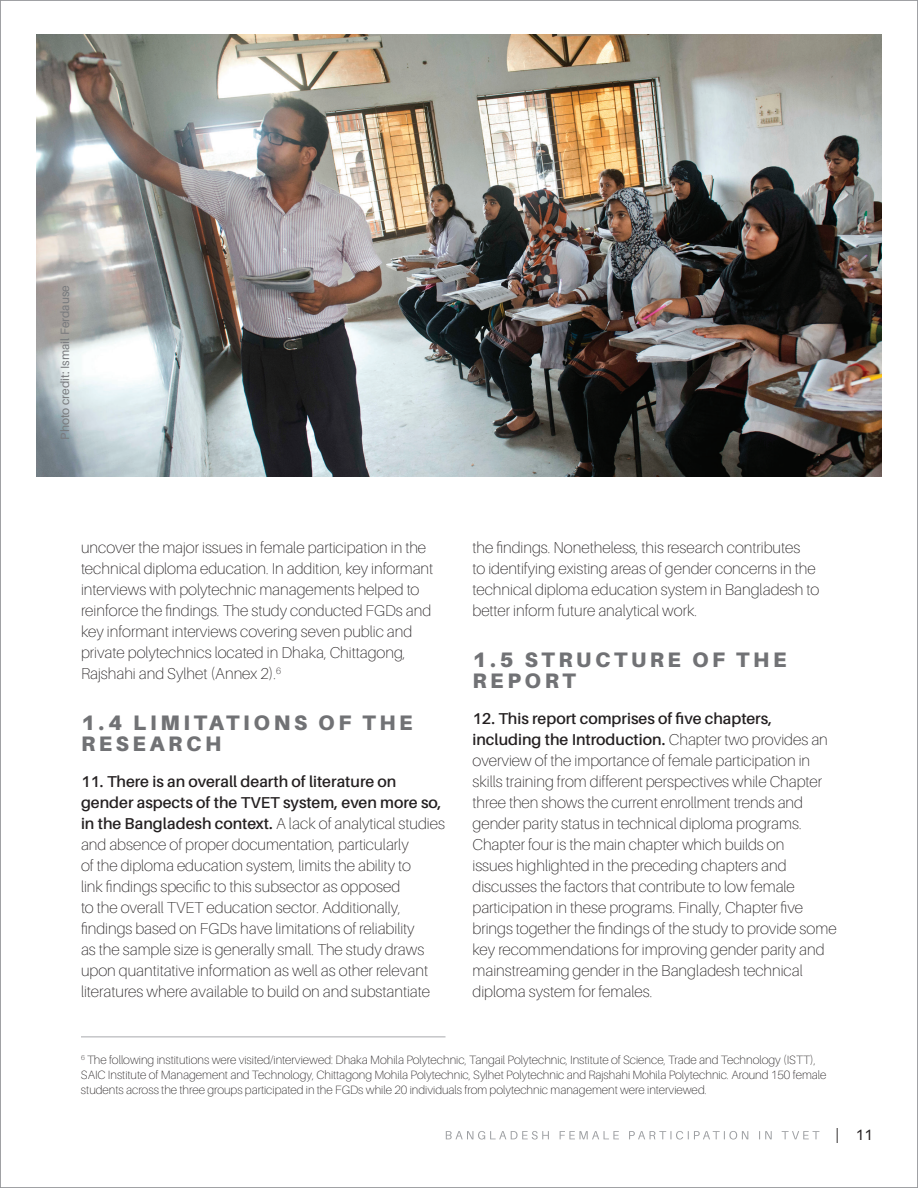
<style>
.page{position:relative;width:918px;height:1188px;background:#fff}
.page>*{position:absolute;margin:0;border:0;box-sizing:border-box;transform-origin:0 0}
.t1{font:900 21px/21px "Aileron";letter-spacing:.175em;color:#717275}
.t2{font:100 15.75px/21px "Aileron";color:#231f20}
.t3{font:15px "Aileron";color:#231f20}
.t4{font:100 12px/15px "Aileron";color:#231f20}
.t5{font:12px "Aileron";color:#787a7d}
.s1{font-weight:600}
</style>
<div class="page">
<svg style="left:446px;top:1131px;width:373px;height:9px"></svg>
<hr style="left:81px;top:1036px;width:365px;height:1px;background:#a8a9ad">
<img style="left:36px;top:34px;width:846px;height:443px">
<p class="t5" style="left:58px;top:440px;width:156px;rotate:-90deg">Photo credit: Ismail Ferdause</p>
<p class="t2" style="left:81px;top:537px;width:354px">uncover the major issues in female participation in the technical diploma education. In addition, key informant interviews with polytechnic managements helped to reinforce the findings. The study conducted FGDs and key informant interviews covering seven public and private polytechnics located in Dhaka, Chittagong, Rajshahi and Sylhet (Annex 2).<sup>6</sup></p>
<h1 class="t1" style="left:81px;top:712px;width:333px">1.4 LIMITATIONS OF THE<br>RESEARCH</h1>
<p class="t2" style="left:81px;top:771px;width:366px"><span class="s1">11. There is an overall dearth of literature on gender aspects of the TVET system, even more so, in the Bangladesh context.</span> A lack of analytical studies and absence of proper documentation, particularly<br>of the diploma education system, limits the ability to<br>link findings specific to this subsector as opposed<br>to the overall TVET education sector. Additionally, findings based on FGDs have limitations of reliability<br>as the sample size is generally small. The study draws upon quantitative information as well as other relevant literatures where available to build on and substantiate</p>
<p class="t2" style="left:472px;top:537px;width:348px">the findings. Nonetheless, this research contributes<br>to identifying existing areas of gender concerns in the technical diploma education system in Bangladesh to better inform future analytical work.</p>
<h1 class="t1" style="left:472px;top:649px;width:315px">1.5 STRUCTURE OF THE<br>REPORT</h1>
<p class="t2" style="left:472px;top:708px;width:366px"><span class="s1">12. This report comprises of five chapters, including the Introduction.</span> Chapter two provides an overview of the importance of female participation in skills training from different perspectives while Chapter three then shows the current enrollment trends and gender parity status in technical diploma programs.<br>Chapter four is the main chapter which builds on<br>issues highlighted in the preceding chapters and discusses the factors that contribute to low female participation in these programs. Finally, Chapter five brings together the findings of the study to provide some key recommendations for improving gender parity and mainstreaming gender in the Bangladesh technical diploma system for females.</p>
<p class="t4" style="left:81px;top:1052px;width:747px"><sup>6</sup> The following institutions were visited/interviewed: Dhaka Mohila Polytechnic, Tangail Polytechnic, Institute of Science, Trade and Technology (ISTT),<br>SAIC Institute of Management and Technology, Chittagong Mohila Polytechnic, Sylhet Polytechnic and Rajshahi Mohila Polytechnic. Around 150 female students across the three groups participated in the FGDs while 20 individuals from polytechnic management were interviewed.</p>
<p class="t3" style="left:836px;top:1126px;width:39px">| 11</p>
</div>
